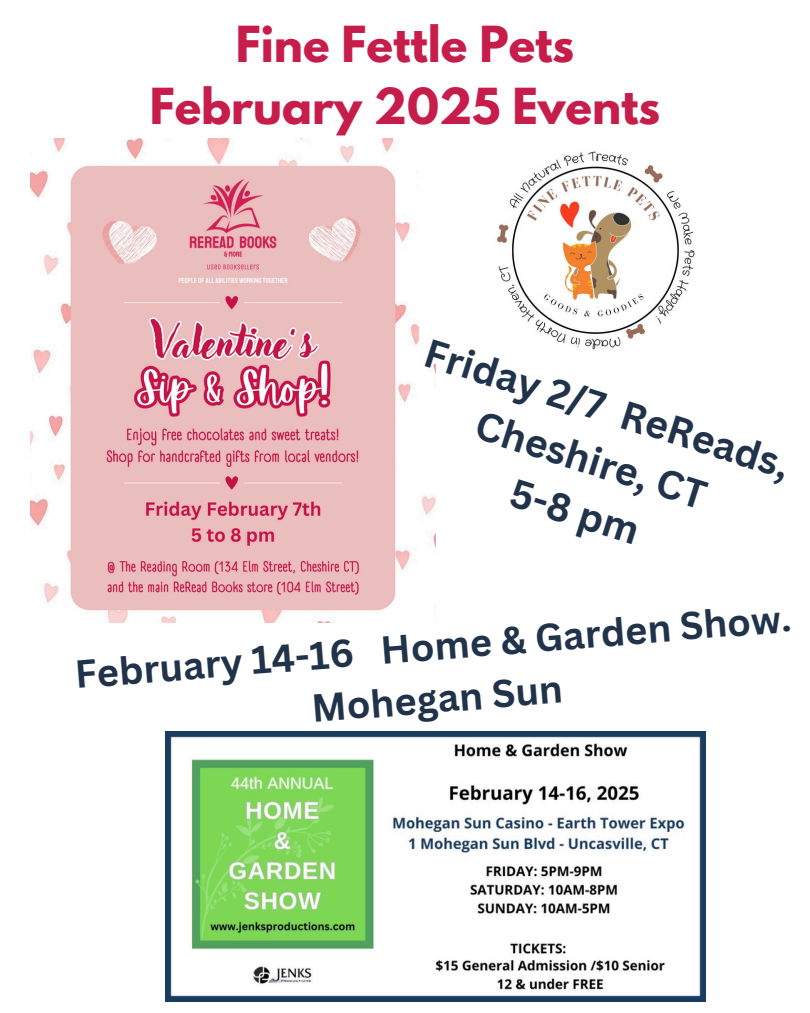
<style>
.page{position:relative;width:810px;height:1013px;background:#fff}
.page>*{position:absolute;margin:0;border:0;box-sizing:border-box;transform-origin:0 0}
.t1{font:700 44px/61.5px "League Spartan";color:#c61d4b;text-align:center}
.t2{font:700 39px/55px "Canva Sans";color:#20334a}
.t3{font:700 38px/52.6px "Canva Sans";color:#20334a;text-align:center}
</style>
<div class="page">
<img style="left:30px;top:138px;width:405px;height:485px">
<img style="left:166px;top:731px;width:540px;height:270px">
<img style="left:419px;top:138px;width:276px;height:225px">
<h1 class="t1" style="left:150px;top:19px;width:512px">Fine Fettle Pets<br>February 2025 Events</h1>
<p class="t2" style="left:501px;top:345px;width:241px;text-indent:-70px;rotate:17deg">Friday 2/7<br>Cheshire, CT</p>
<p class="t2" style="left:630px;top:386px;width:177px;rotate:17deg">ReReads,</p>
<p class="t2" style="left:520px;top:464px;width:134px;rotate:17deg">5-8 pm</p>
<p class="t3" style="left:73px;top:650px;width:720px;rotate:-5deg">February 14-16 Home &amp; Garden Show.<br>Mohegan Sun</p>
</div>
